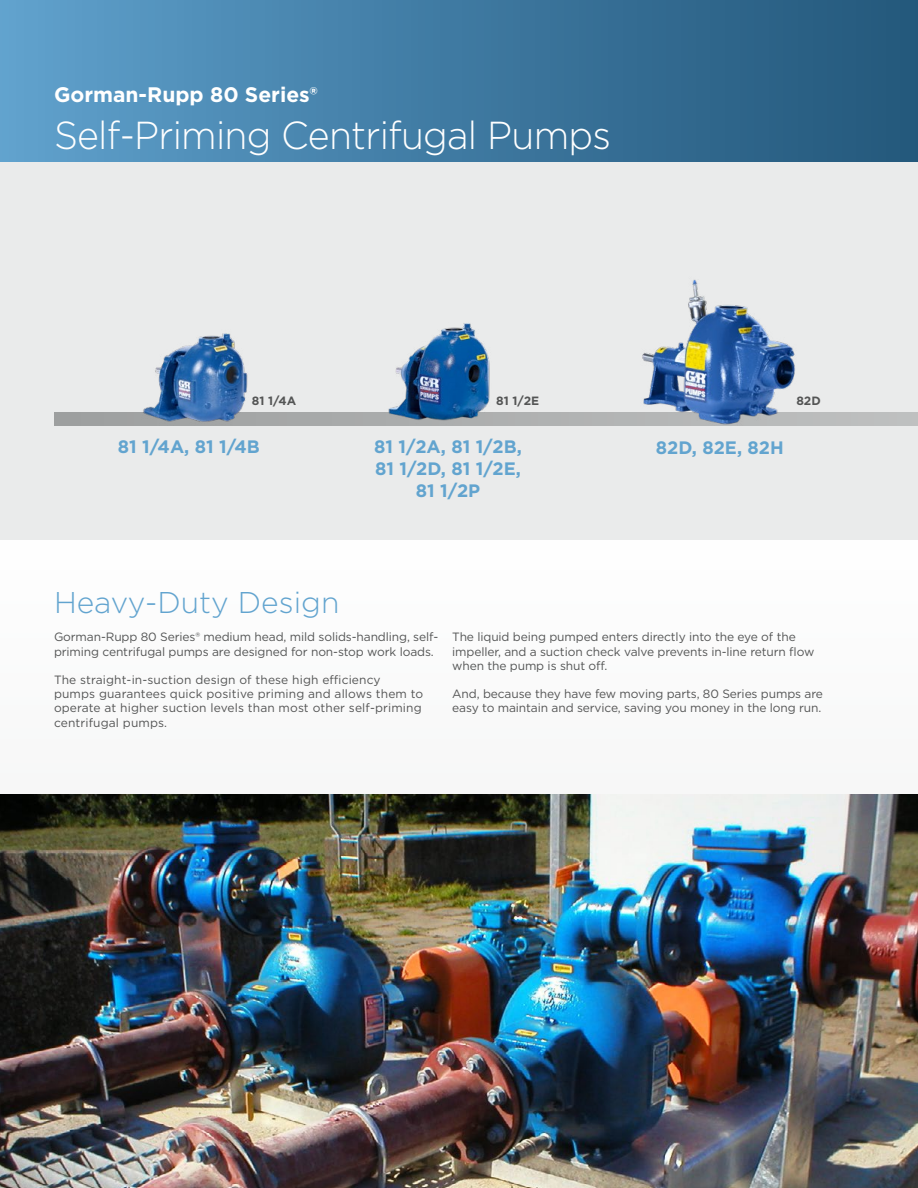
<style>
.page{position:relative;width:918px;height:1188px;background:#fff}
.page>*{position:absolute;margin:0;border:0;box-sizing:border-box;transform-origin:0 0}
.t1{font:300 39px "Gotham";letter-spacing:-.02em;color:#fff;scale:.96 1}
.t2{font:300 30px "Gotham";color:#62a4cf}
.t3{font:700 21px "Gotham";color:#fff}
.t4{font:700 18px/21.6px "Gotham";color:#62a4cf;text-align:center}
.t5{font:12px/14.4px "Gotham";letter-spacing:-.01em;color:#545555}
.t6{font:12px/14.4px "Gotham";letter-spacing:.01em;color:#545555}
.t7{font:700 12px "Gotham";color:#545555}
</style>
<div class="page">
<div style="left:0;top:153px;width:918px;height:387px;background:#eaebeb"></div>
<div style="left:0;top:540px;width:918px;height:648px;background:#fafbfb"></div>
<div style="left:0;top:0;width:918px;height:162px;background:linear-gradient(to right,#5fa0cc,#225679)"></div>
<img style="left:0;top:795px;width:918px;height:393px">
<svg style="left:54px;top:412px;width:864px;height:14px;background:#afb1b1"></svg>
<img style="left:101px;top:333px;width:170px;height:93px">
<img style="left:630px;top:279px;width:177px;height:147px">
<img style="left:361px;top:323px;width:169px;height:103px">
<h3 class="t3" style="left:54px;top:80px;width:265px">Gorman-Rupp 80 Series®</h3>
<h1 class="t1" style="left:54px;top:110px;width:582px">Self-Priming Centrifugal Pumps</h1>
<p class="t7" style="left:252px;top:393px;width:46px">81 1/4A</p>
<p class="t7" style="left:496px;top:393px;width:44px">81 1/2E</p>
<p class="t7" style="left:796px;top:393px;width:26px">82D</p>
<h3 class="t4" style="left:118px;top:436px;width:144px">81 1/4A, 81 1/4B</h3>
<h3 class="t4" style="left:374px;top:436px;width:149px">81 1/2A, 81 1/2B,<br>81 1/2D, 81 1/2E,<br>81 1/2P</h3>
<h3 class="t4" style="left:656px;top:436px;width:129px">82D, 82E, 82H</h3>
<h2 class="t2" style="left:54px;top:584px;width:287px">Heavy-Duty Design</h2>
<p class="t5" style="left:54px;top:630px;width:386px">Gorman-Rupp 80 Series® medium head, mild solids-handling, self&shy;priming centrifugal pumps are designed for non-stop work loads.</p>
<p class="t6" style="left:54px;top:672px;width:371px">The straight-in-suction design of these high efficiency pumps guarantees quick positive priming and allows them to operate at higher suction levels than most other self-priming centrifugal pumps.</p>
<p class="t5" style="left:452px;top:630px;width:364px">The liquid being pumped enters directly into the eye of the impeller, and a suction check valve prevents in-line return flow when the pump is shut off.</p>
<p class="t5" style="left:452px;top:686px;width:372px">And, because they have few moving parts, 80 Series pumps are easy to maintain and service, saving you money in the long run.</p>
</div>
